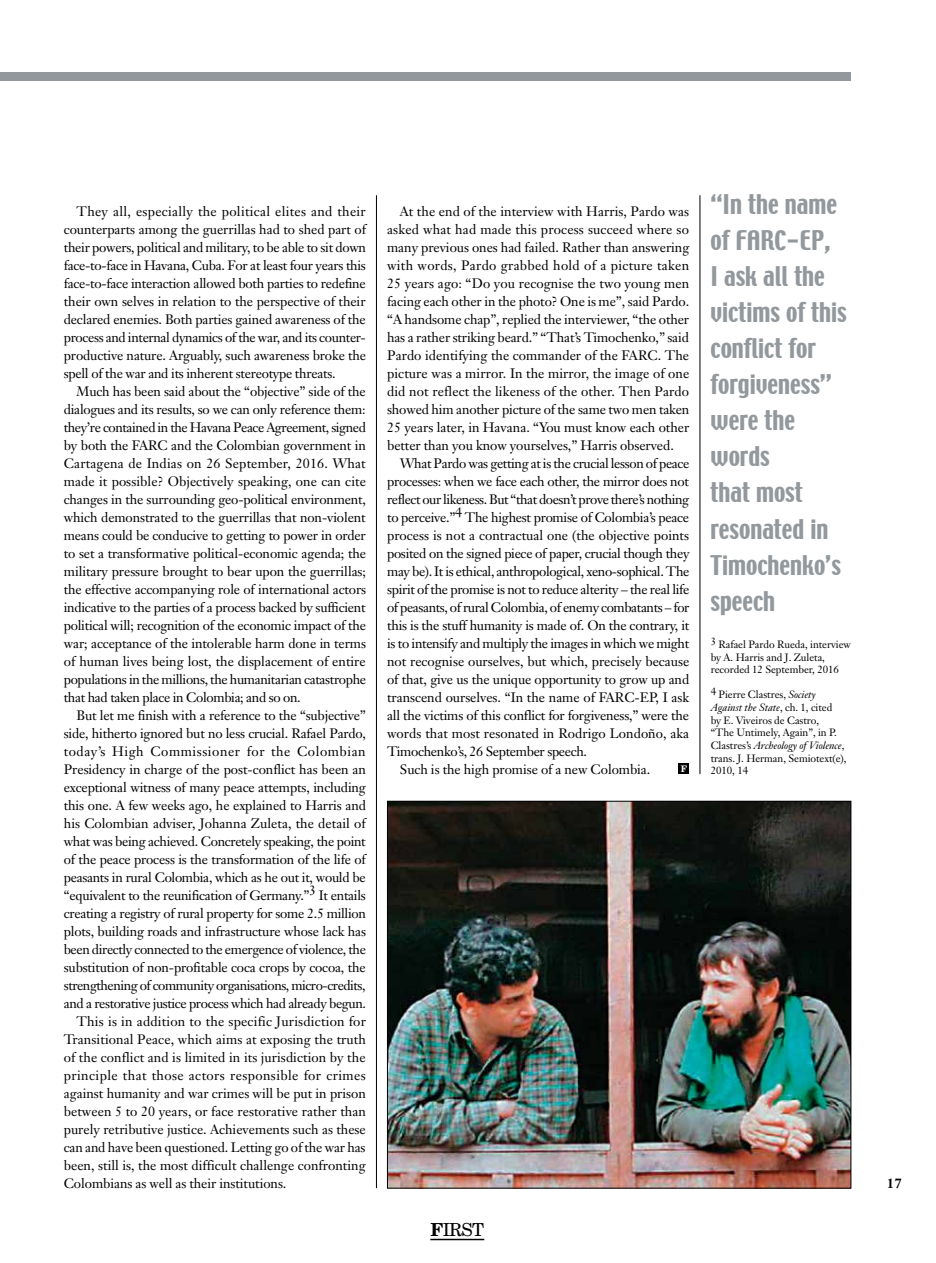
<style>
.page{position:relative;width:936px;height:1263px;background:#fff}
.page>*{position:absolute;margin:0;border:0;box-sizing:border-box;transform-origin:0 0}
.t1{font:24px/36px "Techno";color:#92989c}
.t2{font:18px "New Century Schlbk";color:#000}
.t3{font:13.5px/18px "Janson Text";letter-spacing:-.015em;color:#000;text-align:justify}
.t4{font:13.5px "Janson Text";letter-spacing:.005em;color:#000}
.t5{font:13.5px "Janson Text";letter-spacing:-.035em;color:#000}
.t6{font:13.5px "Janson Text";letter-spacing:.015em;color:#000}
.t7{font:13.5px "Janson Text";letter-spacing:.03em;color:#000}
.t8{font:13.5px "Janson Text";letter-spacing:.04em;color:#000}
.t9{font:700 13.5px "Janson Text";color:#000}
.t10{font:10.5px/12.6px "Janson Text";letter-spacing:-.005em;color:#000}
.t11{font:700 9px "New Century Schlbk";color:#fff}
.s1{font-weight:700}
.s2{font-style:italic}
</style>
<div class="page">
<hr style="left:376px;top:195px;width:1px;height:993px;background:#000">
<hr style="left:430px;top:1239px;width:54px;height:1px;background:#000">
<hr style="left:699px;top:195px;width:1px;height:579px;background:#000">
<div style="left:0;top:72px;width:850px;height:9px;background:#92989c"></div>
<div style="left:678px;top:763px;width:11px;height:11px;background:#000"></div>
<img style="left:389px;top:803px;width:460px;height:383px">
<p class="t3" style="left:64px;top:202px;width:304px;text-indent:13px">They all, especially the political elites and their counterparts among the guerrillas had to shed part of their powers, political and military, to be able to sit down face-to-face in Havana, Cuba. For at least four years this face-to-face interaction allowed both parties to redefine their own selves in relation to the perspective of their declared enemies. Both parties gained awareness of the process and internal dynamics of the war, and its counter&shy;productive nature. Arguably, such awareness broke the spell of the war and its inherent stereotype threats.</p>
<p class="t3" style="left:64px;top:382px;width:304px;text-indent:13px">Much has been said about the “objective” side of the dialogues and its results, so we can only reference them: they’re contained in the Havana Peace Agreement, signed by both the FARC and the Colombian government in Cartagena de Indias on 26 September, 2016. What made it possible? Objectively speaking, one can cite changes in the surrounding geo-political environment, which demonstrated to the guerrillas that non-violent means could be conducive to getting to power in order to set a transformative political-economic agenda; the military pressure brought to bear upon the guerrillas; the effective accompanying role of international actors indicative to the parties of a process backed by sufficient political will; recognition of the economic impact of the war; acceptance of the intolerable harm done in terms of human lives being lost, the displacement of entire populations in the millions, the humanitarian catastrophe that had taken place in Colombia; and so on.</p>
<p class="t3" style="left:77px;top:706px;width:291px">But let me finish with a reference to the “subjective”</p>
<p class="t3" style="left:64px;top:724px;width:304px">side, hitherto ignored but no less crucial. Rafael Pardo,</p>
<p class="t8" style="left:64px;top:743px;width:303px">today’s High Commissioner for the Colombian</p>
<p class="t3" style="left:64px;top:760px;width:304px">Presidency in charge of the post-conflict has been an</p>
<p class="t3" style="left:64px;top:778px;width:303px">exceptional witness of many peace attempts, including</p>
<p class="t3" style="left:64px;top:796px;width:304px">this one. A few weeks ago, he explained to Harris and</p>
<p class="t3" style="left:64px;top:814px;width:303px">his Colombian adviser, Johanna Zuleta, the detail of</p>
<p class="t3" style="left:64px;top:832px;width:303px">what was being achieved. Concretely speaking, the point</p>
<p class="t3" style="left:64px;top:850px;width:303px">of the peace process is the transformation of the life of</p>
<p class="t3" style="left:64px;top:868px;width:303px">peasants in rural Colombia, which as he out it, would be</p>
<p class="t3" style="left:64px;top:886px;width:303px">“equivalent to the reunification of Germany.”3 It entails</p>
<p class="t3" style="left:64px;top:904px;width:303px">creating a registry of rural property for some 2.5 million</p>
<p class="t3" style="left:64px;top:922px;width:304px">plots, building roads and infrastructure whose lack has</p>
<p class="t3" style="left:64px;top:940px;width:304px">been directly connected to the emergence of violence, the</p>
<p class="t3" style="left:64px;top:958px;width:303px">substitution of non-profitable coca crops by cocoa, the</p>
<p class="t5" style="left:64px;top:977px;width:303px">strengthening of community organisations, micro-credits,</p>
<p class="t3" style="left:64px;top:994px;width:304px">and a restorative justice process which had already begun.</p>
<p class="t6" style="left:77px;top:1013px;width:291px">This is in addition to the specific Jurisdiction for</p>
<p class="t4" style="left:64px;top:1031px;width:304px">Transitional Peace, which aims at exposing the truth</p>
<p class="t4" style="left:64px;top:1049px;width:303px">of the conflict and is limited in its jurisdiction by the</p>
<p class="t7" style="left:64px;top:1067px;width:303px">principle that those actors responsible for crimes</p>
<p class="t3" style="left:64px;top:1084px;width:303px">against humanity and war crimes will be put in prison</p>
<p class="t4" style="left:64px;top:1103px;width:304px">between 5 to 20 years, or face restorative rather than</p>
<p class="t3" style="left:64px;top:1120px;width:303px">purely retributive justice. Achievements such as these</p>
<p class="t3" style="left:64px;top:1138px;width:303px">can and have been questioned. Letting go of the war has</p>
<p class="t3" style="left:64px;top:1156px;width:303px">been, still is, the most difficult challenge confronting</p>
<p class="t3" style="left:64px;top:1174px;width:224px">Colombians as well as their institutions.</p>
<p class="t3" style="left:387px;top:202px;width:304px;text-indent:13px">At the end of the interview with Harris, Pardo was asked what had made this process succeed where so many previous ones had failed. Rather than answering with words, Pardo grabbed hold of a picture taken 25 years ago: “Do you recognise the two young men facing each other in the photo? One is me”, said Pardo. “A handsome chap”, replied the interviewer, “the other has a rather striking beard.” “That’s Timochenko,” said Pardo identifying the commander of the FARC. The picture was a mirror. In the mirror, the image of one did not reflect the likeness of the other. Then Pardo showed him another picture of the same two men taken 25 years later, in Havana. “You must know each other better than you know yourselves,” Harris observed.</p>
<p class="t3" style="left:400px;top:454px;width:291px">What Pardo was getting at is the crucial lesson of peace</p>
<p class="t3" style="left:387px;top:472px;width:303px">processes: when we face each other, the mirror does not</p>
<p class="t5" style="left:387px;top:490px;width:303px">reflect our likeness. But “that doesn’t prove there’s nothing</p>
<p class="t3" style="left:387px;top:508px;width:303px">to perceive.”4 The highest promise of Colombia’s peace</p>
<p class="t3" style="left:387px;top:526px;width:303px">process is not a contractual one (the objective points</p>
<p class="t3" style="left:387px;top:544px;width:304px">posited on the signed piece of paper, crucial though they</p>
<p class="t3" style="left:387px;top:562px;width:304px">may be). It is ethical, anthropological, xeno-sophical. The</p>
<p class="t3" style="left:387px;top:580px;width:304px">spirit of the promise is not to reduce alterity – the real life</p>
<p class="t3" style="left:387px;top:598px;width:304px">of peasants, of rural Colombia, of enemy combatants – for</p>
<p class="t3" style="left:387px;top:616px;width:304px">this is the stuff humanity is made of. On the contrary, it</p>
<p class="t3" style="left:387px;top:634px;width:303px">is to intensify and multiply the images in which we might</p>
<p class="t3" style="left:387px;top:652px;width:304px">not recognise ourselves, but which, precisely because</p>
<p class="t3" style="left:387px;top:670px;width:303px">of that, give us the unique opportunity to grow up and</p>
<p class="t3" style="left:387px;top:688px;width:303px">transcend ourselves. “In the name of FARC-EP, I ask</p>
<p class="t3" style="left:387px;top:706px;width:303px">all the victims of this conflict for forgiveness,” were the</p>
<p class="t3" style="left:387px;top:724px;width:303px">words that most resonated in Rodrigo Londoño, aka</p>
<p class="t3" style="left:387px;top:742px;width:201px">Timochenko’s, 26 September speech.</p>
<p class="t3" style="left:400px;top:760px;width:252px">Such is the high promise of a new Colombia.</p>
<p class="t11" style="left:680px;top:763px;width:8px">F</p>
<h2 class="t2" style="left:430px;top:1218px;width:55px"><span class="s1">F</span>IRST</h2>
<h1 class="t1" style="left:710px;top:188px;width:138px">“In the name of FARC-EP,<br>I ask all the victims of this conflict for forgiveness” were the words<br>that most resonated in<br>Timochenko’s speech</h1>
<p class="t10" style="left:710px;top:638px;width:142px">3 Rafael Pardo Rueda, interview by A. Harris and J. Zuleta, recorded 12 September, 2016</p>
<p class="t10" style="left:710px;top:688px;width:137px">4 Pierre Clastres, <span class="s2">Society<br>Against the State</span>, ch. 1, cited<br>by E. Viveiros de Castro,<br>“The Untimely, Again”, in P.<br>Clastres’s <span class="s2">Archeology of Violence</span>, trans. J. Herman, Semiotext(e),<br>2010, 14</p>
<p class="t9" style="left:886px;top:1174px;width:17px">17</p>
</div>
